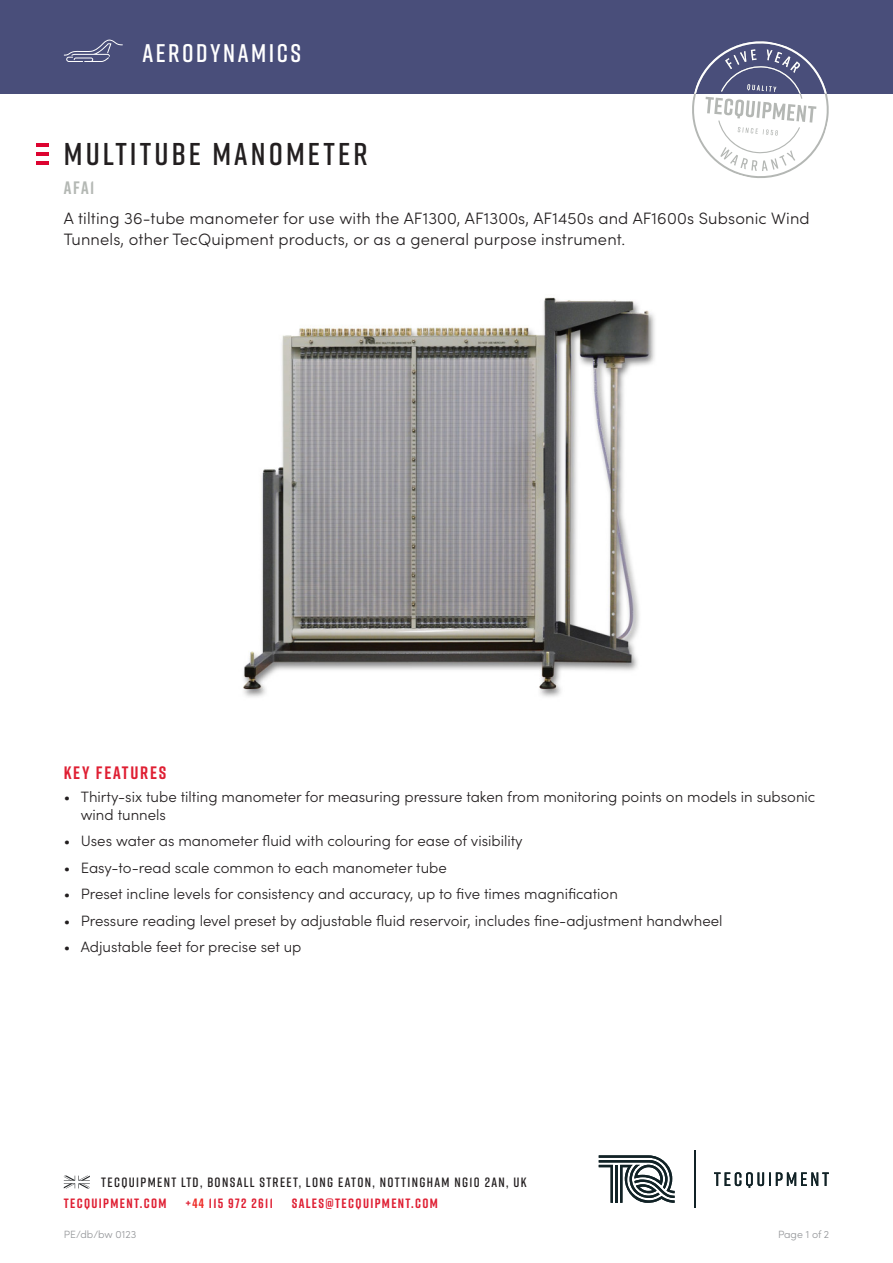
<style>
.page{position:relative;width:893px;height:1263px;background:#fff}
.page>*{position:absolute;margin:0;border:0;box-sizing:border-box;transform-origin:0 0}
.Product_name{font:600 31.5px "Rift";letter-spacing:.1em;color:#231f20}
.t1{font:600 25.5px "Rift";letter-spacing:.1em;color:#fff}
.Main_heading{font:700 18px "Rift";letter-spacing:.1em;color:#df1f33}
.t2{font:700 18px "Rift";color:#b4b8b4}
.Product_description{font:300 16.5px/21px "Sofia Pro";letter-spacing:.01em;color:#231f20}
.Large_bullet_points{font:300 15px/18px "Sofia Pro";color:#231f20}
.t3{font:600 13.5px "Rift";letter-spacing:.1em;color:#231f20}
.t4{font:700 13.5px "Rift";letter-spacing:.1em;color:#df1f33}
.t5{font:300 10.5px "Sofia Pro";color:#939598}
.s1{color:#ee2d28}
</style>
<div class="page">
<svg style="left:599px;top:1155px;width:76px;height:48px"></svg>
<svg style="left:714px;top:1172px;width:115px;height:16px"></svg>
<hr style="left:694px;top:1150px;width:1px;height:58px;background:#112226">
<svg style="left:64px;top:1175px;width:26px;height:13px"></svg>
<img style="left:243px;top:297px;width:412px;height:400px">
<div style="left:0;top:0;width:893px;height:94px;background:#494e7a"></div>
<svg style="left:64px;top:40px;width:59px;height:22px"></svg>
<svg style="left:692px;top:41px;width:137px;height:137px"></svg>
<svg style="left:36px;top:143px;width:13px;height:3px"></svg>
<svg style="left:36px;top:152px;width:13px;height:3px"></svg>
<hr style="left:36px;top:161px;width:13px;height:4px;background:#dd0330">
<p class="t1" style="left:142px;top:35px;width:160px">AERODYNAMICS</p>
<p class="Product_name" style="left:64px;top:131px;width:305px">MULTITUBE MANOMETER</p>
<p class="t2" style="left:64px;top:175px;width:32px">AFA1</p>
<p class="Product_description" style="left:64px;top:207px;width:747px">A tilting 36-tube manometer for use with the AF1300, AF1300s, AF1450s and AF1600s Subsonic Wind<br>Tunnels, other TecQuipment products, or as a general purpose instrument.</p>
<p class="Main_heading" style="left:64px;top:760px;width:104px">KEY FEATURES</p>
<p class="Large_bullet_points" style="left:81px;top:787px;width:736px;text-indent:-17px">• Thirty-six tube tilting manometer for measuring pressure taken from monitoring points on models in subsonic wind tunnels</p>
<p class="Large_bullet_points" style="left:64px;top:831px;width:460px">• Uses water as manometer fluid with colouring for ease of visibility</p>
<p class="Large_bullet_points" style="left:64px;top:858px;width:385px">• Easy-to-read scale common to each manometer tube</p>
<p class="Large_bullet_points" style="left:64px;top:884px;width:556px">• Preset incline levels for consistency and accuracy, up to five times magnification</p>
<p class="Large_bullet_points" style="left:64px;top:911px;width:660px">• Pressure reading level preset by adjustable fluid reservoir, includes fine-adjustment handwheel</p>
<p class="Large_bullet_points" style="left:64px;top:937px;width:239px">• Adjustable feet for precise set up</p>
<p class="t3" style="left:101px;top:1172px;width:427px">TECQUIPMENT LTD, BONSALL STREET, LONG EATON, NOTTINGHAM NG10 2AN, UK</p>
<p class="t4" style="left:64px;top:1193px;width:104px">TECQUIPMENT.COM</p>
<p class="t4" style="left:185px;top:1193px;width:89px">+<span class="s1">44</span> 115 972 2611</p>
<p class="t4" style="left:292px;top:1193px;width:148px">SALES@TECQUIPMENT.COM</p>
<p class="t5" style="left:64px;top:1227px;width:74px">PE/db/bw 0123</p>
<p class="t5" style="left:778px;top:1227px;width:53px">Page 1 of 2</p>
</div>
